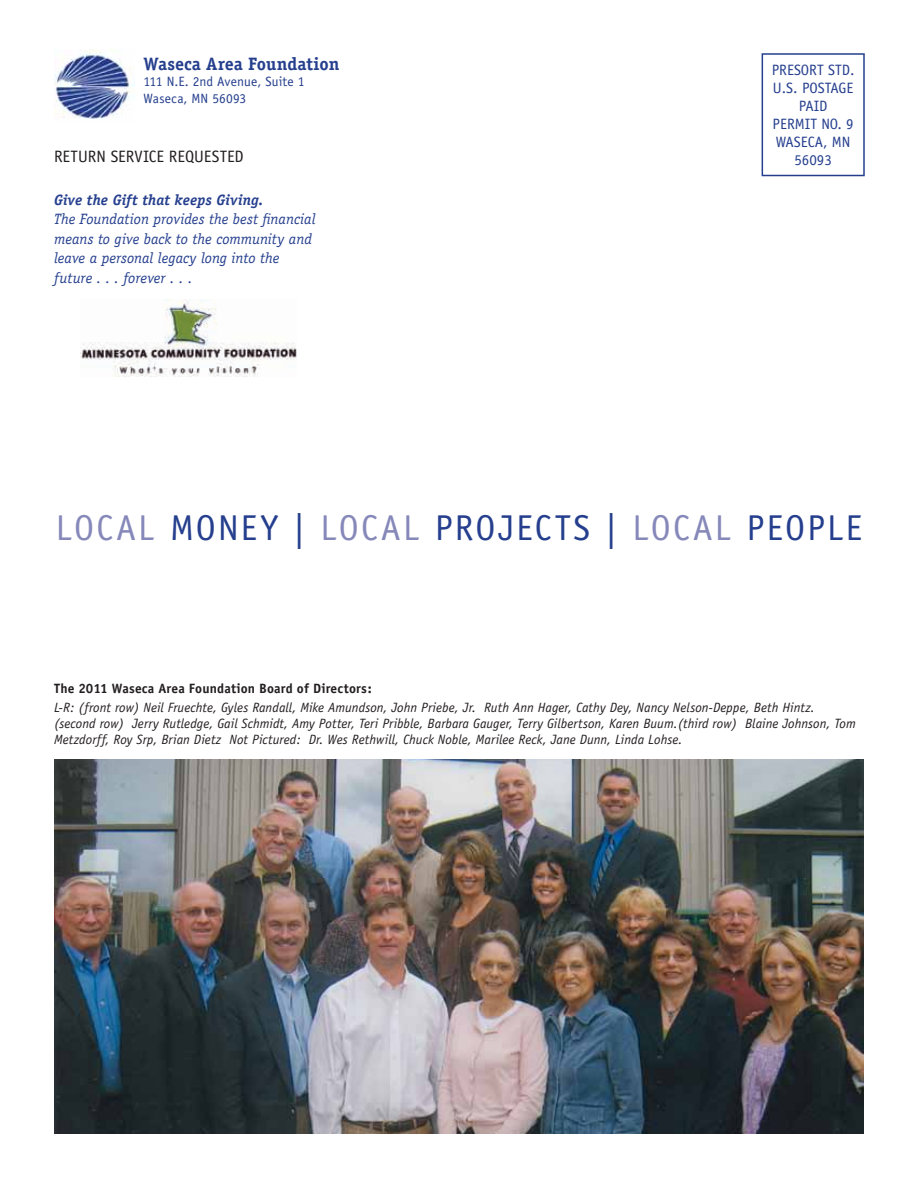
<style>
.page{position:relative;width:918px;height:1188px;background:#fff}
.page>*{position:absolute;margin:0;border:0;box-sizing:border-box;transform-origin:0 0}
.t1{font:36px "Officina Sans";letter-spacing:.06em;color:#253f8e}
.t2{font:700 18px "Officina Serif";color:#253f8e}
.t3{font:16.5px "Officina Sans";letter-spacing:-.005em;color:#231f20}
.t4{font:italic 15px/19.5px "Officina Serif";letter-spacing:-.005em;color:#253f8e}
.t5{font:15px/18px "Officina Sans";color:#253f8e;text-align:center}
.t6{font:italic 700 15px "Officina Serif";letter-spacing:.01em;color:#253f8e}
.t7{font:italic 13.5px/16.2px "Officina Sans";letter-spacing:.005em;color:#231f20}
.t8{font:700 13.5px "Officina Sans";letter-spacing:.01em;color:#231f20}
.t9{font:13.5px/16.5px "Officina Sans";letter-spacing:.01em;color:#253f8e}
.s1{color:#8688ba}
</style>
<div class="page">
<img style="left:54px;top:50px;width:81px;height:69px">
<img style="left:81px;top:300px;width:216px;height:76px">
<svg style="left:762px;top:53px;width:103px;height:123px"></svg>
<img style="left:54px;top:759px;width:810px;height:375px">
<h2 class="t2" style="left:143px;top:52px;width:197px">Waseca Area Foundation</h2>
<p class="t9" style="left:143px;top:73px;width:163px">111 N.E. 2nd Avenue, Suite 1<br>Waseca, MN 56093</p>
<p class="t3" style="left:54px;top:147px;width:191px">RETURN SERVICE REQUESTED</p>
<p class="t6" style="left:54px;top:191px;width:211px">Give the Gift that keeps Giving.</p>
<p class="t4" style="left:54px;top:209px;width:263px">The Foundation provides the best financial means to give back to the community and leave a personal legacy long into the future . . . forever . . .</p>
<p class="t5" style="left:772px;top:61px;width:84px">PRESORT STD.<br>U.S. POSTAGE<br>PAID<br>PERMIT NO. 9<br>WASECA, MN<br>56093</p>
<h1 class="t1" style="left:56px;top:507px;width:808px"><span class="s1">LOCAL</span> MONEY | <span class="s1">LOCAL</span> PROJECTS | <span class="s1">LOCAL</span> PEOPLE</h1>
<p class="t8" style="left:54px;top:680px;width:319px">The 2011 Waseca Area Foundation Board of Directors:</p>
<p class="t7" style="left:54px;top:699px;width:803px">L-R: (front row) Neil Fruechte, Gyles Randall, Mike Amundson, John Priebe, Jr. Ruth Ann Hager, Cathy Dey, Nancy Nelson-Deppe, Beth Hintz. (second row) Jerry Rutledge, Gail Schmidt, Amy Potter, Teri Pribble, Barbara Gauger, Terry Gilbertson, Karen Buum.(third row) Blaine Johnson, Tom<br>Metzdorff, Roy Srp, Brian Dietz Not Pictured: Dr. Wes Rethwill, Chuck Noble, Marilee Reck, Jane Dunn, Linda Lohse.</p>
</div>
